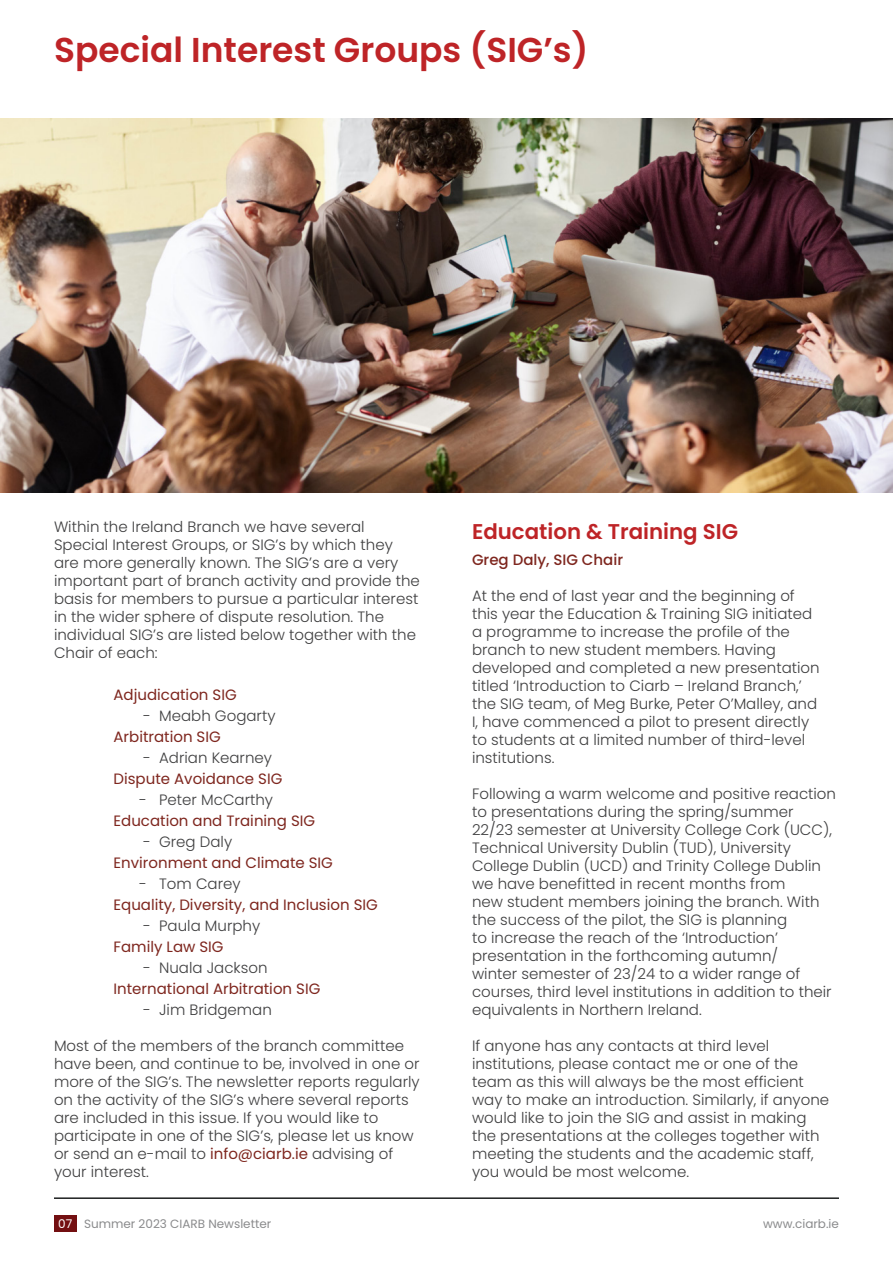
<style>
.page{position:relative;width:893px;height:1263px;background:#fff}
.page>*{position:absolute;margin:0;border:0;box-sizing:border-box;transform-origin:0 0}
.t1{font:600 34.5px "Poppins";color:#be2427}
.t2{font:600 21.3px "Poppins";color:#be2427}
.t3{font:300 15px/18px "Poppins";color:#3e3e3f}
.t4{font:15px "Poppins";color:#7e261e}
.t5{font:500 15px "Poppins";color:#7e261e}
.t6{font:12px "Poppins";color:#57585a}
.t7{font:12px "Poppins";color:#fff}
.s1{font-weight:400;color:#7e261e}
</style>
<div class="page">
<hr style="left:54px;top:1197px;width:785px;height:2px;background:#1d1f1f">
<img style="left:0;top:118px;width:893px;height:374px">
<div style="left:54px;top:1215px;width:23px;height:16px;background:#730f11"></div>
<p class="t1" style="left:54px;top:30px;width:536px">Special Interest Groups (SIG’s)</p>
<p class="t3" style="left:54px;top:518px;width:367px">Within the Ireland Branch we have several Special Interest Groups, or SIG’s by which they are more generally known. The SIG’s are a very important part of branch activity and provide the basis for members to pursue a particular interest in the wider sphere of dispute resolution. The individual SIG’s are listed below together with the Chair of each:</p>
<p class="t4" style="left:114px;top:686px;width:125px">Adjudication SIG</p>
<p class="t3" style="left:143px;top:707px;width:134px">- Meabh Gogarty</p>
<p class="t4" style="left:114px;top:728px;width:109px">Arbitration SIG</p>
<p class="t3" style="left:143px;top:749px;width:130px">- Adrian Kearney</p>
<p class="t4" style="left:114px;top:770px;width:170px">Dispute Avoidance SIG</p>
<p class="t3" style="left:139px;top:791px;width:136px">- Peter McCarthy</p>
<p class="t4" style="left:114px;top:812px;width:203px">Education and Training SIG</p>
<p class="t3" style="left:143px;top:833px;width:91px">- Greg Daly</p>
<p class="t4" style="left:114px;top:854px;width:221px">Environment and Climate SIG</p>
<p class="t3" style="left:139px;top:875px;width:103px">- Tom Carey</p>
<p class="t4" style="left:114px;top:896px;width:266px">Equality, Diversity, and Inclusion SIG</p>
<p class="t3" style="left:143px;top:917px;width:119px">- Paula Murphy</p>
<p class="t4" style="left:114px;top:938px;width:112px">Family Law SIG</p>
<p class="t3" style="left:143px;top:959px;width:126px">- Nuala Jackson</p>
<p class="t4" style="left:114px;top:980px;width:208px">International Arbitration SIG</p>
<p class="t3" style="left:143px;top:1001px;width:130px">- Jim Bridgeman</p>
<p class="t3" style="left:54px;top:1037px;width:367px">Most of the members of the branch committee have been, and continue to be, involved in one or more of the SIG’s. The newsletter reports regularly on the activity of the SIG’s where several reports are included in this issue. If you would like to participate in one of the SIG’s, please let us know or send an e-mail to <span class="s1">info@ciarb.ie</span> advising of your interest.</p>
<p class="t2" style="left:472px;top:519px;width:268px">Education &amp; Training SIG</p>
<p class="t5" style="left:472px;top:551px;width:153px">Greg Daly, SIG Chair</p>
<p class="t3" style="left:472px;top:586px;width:349px">At the end of last year and the beginning of this year the Education &amp; Training SIG initiated a programme to increase the profile of the branch to new student members. Having developed and completed a new presentation titled ‘Introduction to Ciarb – Ireland Branch,’ the SIG team, of Meg Burke, Peter O’Malley, and I, have commenced a pilot to present directly to students at a limited number of third-level institutions.</p>
<p class="t3" style="left:472px;top:784px;width:366px">Following a warm welcome and positive reaction to presentations during the spring/summer 22/23 semester at University College Cork (UCC), Technical University Dublin (TUD), University College Dublin (UCD) and Trinity College Dublin we have benefitted in recent months from<br>new student members joining the branch. With the success of the pilot, the SIG is planning<br>to increase the reach of the ‘Introduction’ presentation in the forthcoming autumn/<br>winter semester of 23/24 to a wider range of courses, third level institutions in addition to their equivalents in Northern Ireland.</p>
<p class="t3" style="left:472px;top:1036px;width:359px">If anyone has any contacts at third level institutions, please contact me or one of the team as this will always be the most efficient way to make an introduction. Similarly, if anyone would like to join the SIG and assist in making the presentations at the colleges together with meeting the students and the academic staff, you would be most welcome.</p>
<p class="t7" style="left:58px;top:1217px;width:16px">07</p>
<p class="t6" style="left:84px;top:1217px;width:189px">Summer 2023 CIARB Newsletter</p>
<p class="t6" style="left:763px;top:1217px;width:77px">www.ciarb.ie</p>
</div>
